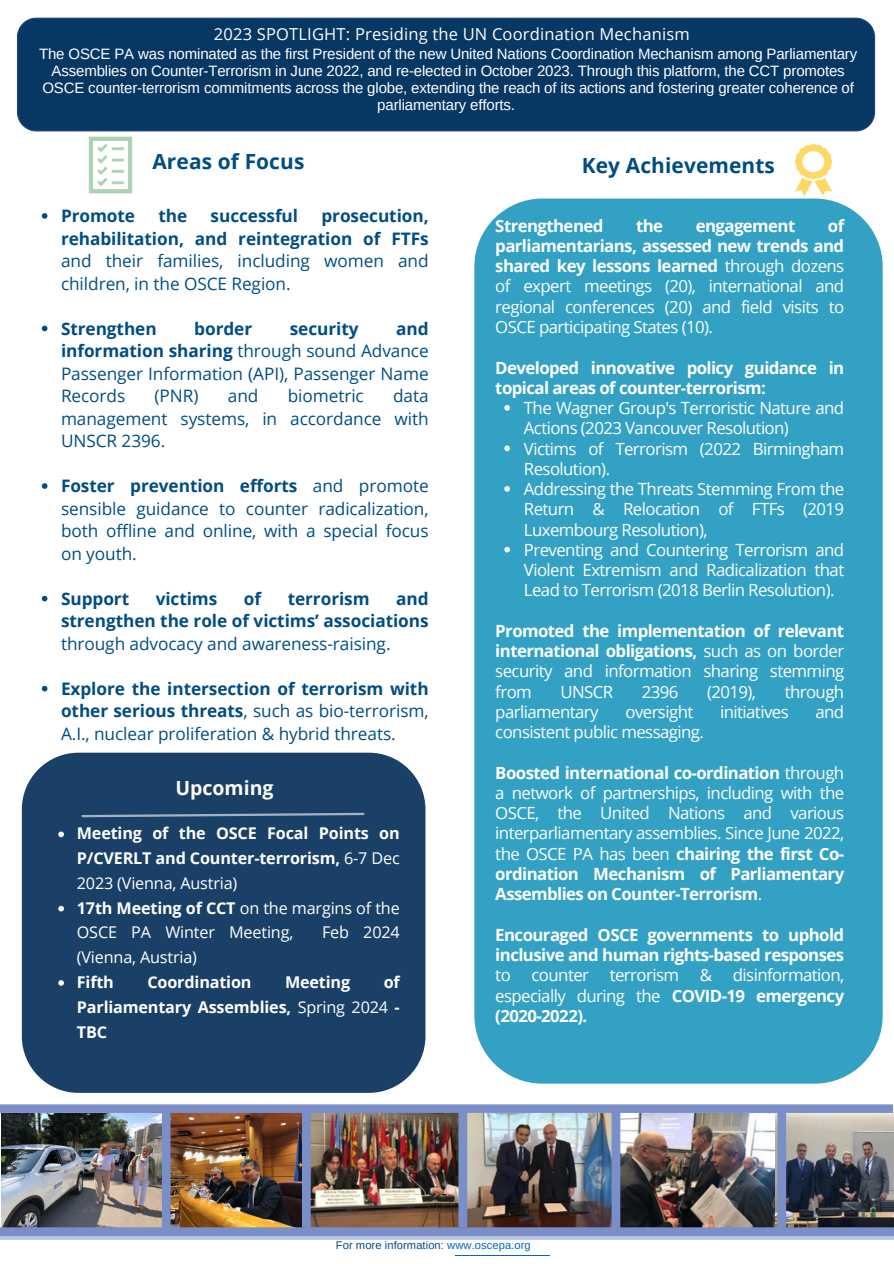
<style>
.page{position:relative;width:894px;height:1264px;background:#fff}
.page>*{position:absolute;margin:0;border:0;box-sizing:border-box;transform-origin:0 0}
.t1{font:700 20.85px "Open Sans";letter-spacing:.005em;color:#004d84}
.t2{font:700 19.5px "Open Sans";color:#fefcf5}
.t3{font:17.25px/22.5px "Open Sans";letter-spacing:-.005em;color:#004d84;text-align:justify}
.t4{font:700 17.25px/22.5px "Open Sans";letter-spacing:-.005em;color:#004d84;text-align:justify}
.t5{font:16.8px/20.2px "Open Sans";letter-spacing:-.035em;color:#fff;text-align:justify}
.t6{font:700 16.8px/20.2px "Open Sans";letter-spacing:-.035em;color:#fff;text-align:justify}
.t7{font:16.5px "Open Sans";letter-spacing:.01em;color:#fff}
.t8{font:700 16.2px/24.8px "Open Sans";letter-spacing:-.01em;color:#fff;text-align:justify}
.t9{font:16.2px/24.8px "Open Sans";letter-spacing:-.01em;color:#fff}
.t10{font:15px/17px "Arimo";letter-spacing:-.01em;color:#fff;text-align:center}
.t11{font:11.1px "Arimo";letter-spacing:.005em;color:#004d84}
.s1{font-weight:700}
.s2{font-weight:400}
.s3{color:#0563c1}
</style>
<div class="page">
<div style="left:17px;top:18px;width:857px;height:113px;background:#073763"></div>
<hr style="left:455px;top:1255px;width:94px;height:1px;background:#0563c1">
<div style="left:474px;top:198px;width:408px;height:885px;background:#32a1c4"></div>
<img style="left:152px;top:1112px;width:306px;height:115px">
<img style="left:467px;top:1113px;width:425px;height:114px">
<img style="left:1px;top:1113px;width:160px;height:114px">
<img style="left:88px;top:136px;width:45px;height:58px">
<img style="left:783px;top:144px;width:60px;height:55px">
<svg style="left:0;top:1104px;width:893px;height:8px;background:#8093ca"></svg>
<div style="left:162px;top:1111px;width:8px;height:120px;background:#7a8ec8"></div>
<div style="left:22px;top:752px;width:403px;height:340px;background:#1a4067;border-radius:57px"></div>
<svg style="left:81px;top:812px;width:284px;height:6px"></svg>
<div style="left:458px;top:1105px;width:9px;height:122px;background:#7a8ec8"></div>
<div style="left:611px;top:1106px;width:9px;height:122px;background:#7a8ec8"></div>
<div style="left:777px;top:1107px;width:9px;height:122px;background:#7a8ec8"></div>
<div style="left:302px;top:1105px;width:8px;height:122px;background:#7a8ec8"></div>
<svg style="left:0;top:1227px;width:893px;height:12px;background:#889acb"></svg>
<svg style="left:58px;top:831px;width:6px;height:6px"></svg>
<svg style="left:58px;top:905px;width:6px;height:6px"></svg>
<svg style="left:58px;top:980px;width:6px;height:5px"></svg>
<svg style="left:42px;top:213px;width:5px;height:6px"></svg>
<svg style="left:42px;top:325px;width:5px;height:6px"></svg>
<svg style="left:42px;top:483px;width:5px;height:6px"></svg>
<svg style="left:42px;top:595px;width:5px;height:6px"></svg>
<svg style="left:42px;top:685px;width:5px;height:6px"></svg>
<svg style="left:504px;top:405px;width:6px;height:5px"></svg>
<svg style="left:504px;top:445px;width:6px;height:6px"></svg>
<svg style="left:504px;top:486px;width:6px;height:5px"></svg>
<svg style="left:504px;top:547px;width:6px;height:5px"></svg>
<p class="t7" style="left:214px;top:22px;width:477px">2023 SPOTLIGHT: Presiding the UN Coordination Mechanism</p>
<p class="t10" style="left:39px;top:45px;width:819px">The OSCE PA was nominated as the first President of the new United Nations Coordination Mechanism among Parliamentary Assemblies on Counter-Terrorism in June 2022, and re-elected in October 2023. Through this platform, the CCT promotes OSCE counter-terrorism commitments across the globe, extending the reach of its actions and fostering greater coherence of parliamentary efforts.</p>
<p class="t1" style="left:152px;top:146px;width:153px">Areas of Focus</p>
<p class="t1" style="left:581px;top:151px;width:195px">Key Achievements</p>
<p class="t4" style="left:61px;top:204px;width:76px">Promote</p>
<p class="t4" style="left:158px;top:204px;width:30px">the</p>
<p class="t4" style="left:210px;top:204px;width:89px">successful</p>
<p class="t3" style="left:61px;top:204px;width:369px;text-indent:260px"><span class="s1">prosecution, rehabilitation, and reintegration of FTFs </span>and their families, including women and children, in the OSCE Region.</p>
<p class="t4" style="left:61px;top:317px;width:97px">Strengthen</p>
<p class="t4" style="left:194px;top:317px;width:59px">border</p>
<p class="t4" style="left:290px;top:317px;width:70px">security</p>
<p class="t3" style="left:61px;top:317px;width:369px;text-indent:335px"><span class="s1">and information sharing</span> through sound Advance Passenger Information (API), Passenger Name Records</p>
<p class="t3" style="left:61px;top:384px;width:369px;text-indent:332px">data management systems, in accordance with UNSCR 2396.</p>
<p class="t3" style="left:61px;top:474px;width:369px"><span class="s1">Foster prevention efforts</span> and promote sensible guidance to counter radicalization, both offline and online, with a special focus on youth.</p>
<p class="t4" style="left:61px;top:587px;width:70px">Support</p>
<p class="t4" style="left:156px;top:587px;width:63px">victims</p>
<p class="t4" style="left:244px;top:587px;width:19px">of</p>
<p class="t4" style="left:287px;top:587px;width:83px">terrorism</p>
<p class="t3" style="left:154px;top:384px;width:45px">(PNR)</p>
<p class="t3" style="left:228px;top:384px;width:32px">and</p>
<p class="t3" style="left:287px;top:384px;width:78px">biometric</p>
<p class="t4" style="left:61px;top:587px;width:369px;text-indent:335px">and strengthen the role of victims’ associations <span class="s2">through advocacy and awareness-raising.</span></p>
<p class="t3" style="left:61px;top:677px;width:369px"><span class="s1">Explore the intersection of terrorism with other serious threats</span>, such as bio-terrorism, A.I., nuclear proliferation &amp; hybrid threats.</p>
<p class="t2" style="left:175px;top:774px;width:100px">Upcoming</p>
<p class="t8" style="left:77px;top:820px;width:324px">Meeting of the OSCE Focal Points on P/CVERLT and Counter-terrorism, <span class="s2">6-7 Dec 2023 (Vienna, Austria)</span></p>
<p class="t9" style="left:77px;top:895px;width:324px"><span class="s1">17th Meeting of CCT</span> on the margins of the<br>OSCE PA Winter Meeting,</p>
<p class="t9" style="left:322px;top:919px;width:79px">Feb 2024</p>
<p class="t9" style="left:77px;top:944px;width:122px">(Vienna, Austria)</p>
<p class="t8" style="left:77px;top:969px;width:39px">Fifth</p>
<p class="t8" style="left:147px;top:969px;width:106px">Coordination</p>
<p class="t8" style="left:285px;top:969px;width:67px">Meeting</p>
<p class="t8" style="left:77px;top:969px;width:324px;text-indent:307px">of Parliamentary Assemblies, <span class="s2">Spring 2024</span> - TBC</p>
<p class="t5" style="left:495px;top:215px;width:350px;text-indent:332px"><span class="s1">of parliamentarians, assessed new trends and shared key lessons learned</span> through dozens of expert meetings (20), international and regional conferences (20) and field visits to OSCE participating States (10).</p>
<p class="t6" style="left:495px;top:357px;width:350px">Developed innovative policy guidance in topical areas of counter-terrorism:</p>
<p class="t6" style="left:495px;top:215px;width:110px">Strengthened</p>
<p class="t6" style="left:636px;top:215px;width:29px">the</p>
<p class="t6" style="left:695px;top:215px;width:101px">engagement</p>
<p class="t5" style="left:523px;top:397px;width:322px">The Wagner Group's Terroristic Nature and<br>Actions (2023 Vancouver Resolution)</p>
<p class="t5" style="left:523px;top:438px;width:322px">Victims of Terrorism (2022 Birmingham<br>Resolution).</p>
<p class="t5" style="left:523px;top:478px;width:322px">Addressing the Threats Stemming From the Return &amp; Relocation of FTFs (2019<br>Luxembourg Resolution),</p>
<p class="t5" style="left:523px;top:539px;width:322px">Preventing and Countering Terrorism and Violent Extremism and Radicalization that Lead to Terrorism (2018 Berlin Resolution).</p>
<p class="t6" style="left:495px;top:620px;width:350px">Promoted the implementation of relevant international obligations, <span class="s2">such as on border security and information sharing stemming from</span></p>
<p class="t5" style="left:560px;top:681px;width:54px">UNSCR</p>
<p class="t5" style="left:641px;top:681px;width:38px">2396</p>
<p class="t5" style="left:707px;top:681px;width:50px">(2019),</p>
<p class="t5" style="left:784px;top:681px;width:61px">through</p>
<p class="t5" style="left:495px;top:701px;width:105px">parliamentary</p>
<p class="t5" style="left:625px;top:701px;width:69px">oversight</p>
<p class="t5" style="left:720px;top:701px;width:70px">initiatives</p>
<p class="t5" style="left:815px;top:701px;width:30px">and</p>
<p class="t5" style="left:495px;top:721px;width:210px">consistent public messaging.</p>
<p class="t5" style="left:495px;top:762px;width:350px"><span class="s1">Boosted international co-ordination</span> through a network of partnerships, including with the OSCE, the United Nations and various interparliamentary assemblies. Since June 2022, the OSCE PA has been <span class="s1">chairing the first Co&shy;ordination Mechanism of Parliamentary Assemblies on Counter-Terrorism</span>.</p>
<p class="t6" style="left:495px;top:924px;width:350px">Encouraged OSCE governments to uphold inclusive and human rights-based responses <span class="s2">to counter terrorism &amp; disinformation, especially during the</span> COVID-19 emergency (2020-2022).</p>
<p class="t11" style="left:336px;top:1238px;width:196px">For more information: <span class="s3">www.oscepa.org</span></p>
</div>
